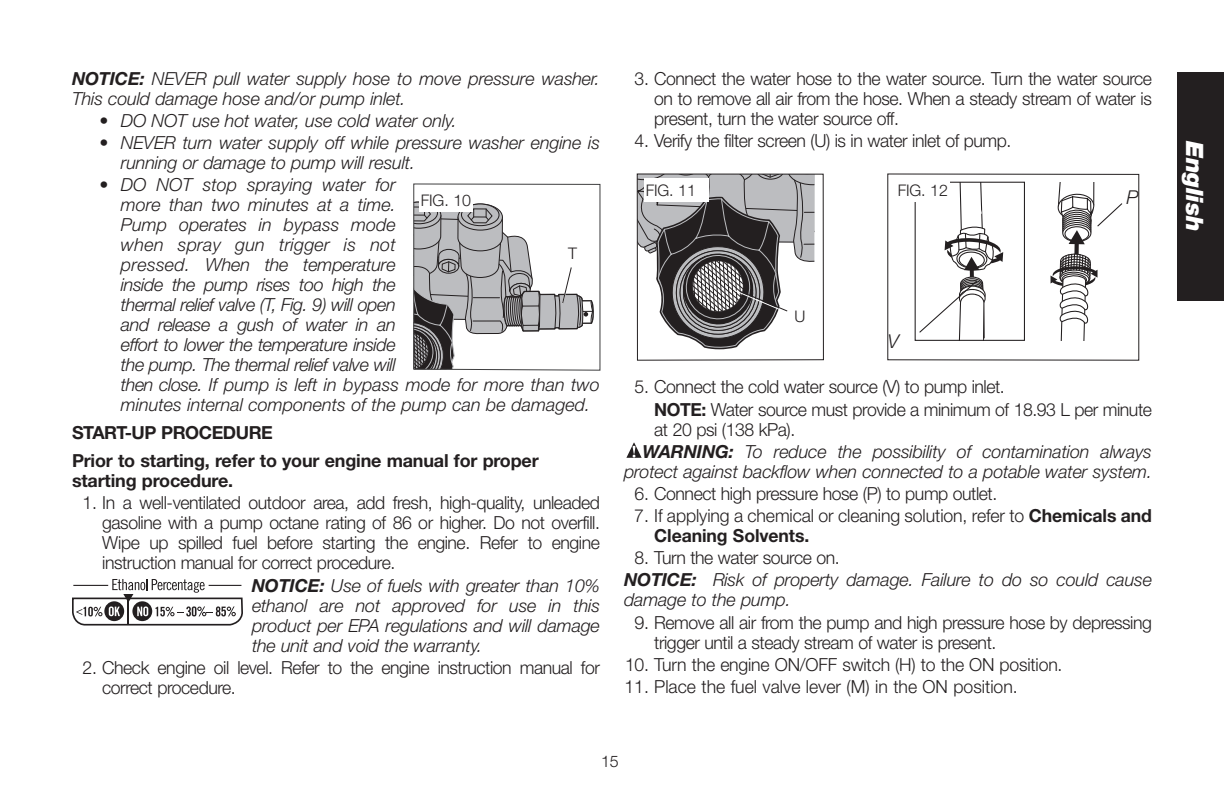
<style>
.page{position:relative;width:1224px;height:792px;background:#fff}
.page>*{position:absolute;margin:0;border:0;box-sizing:border-box;transform-origin:0 0}
.t1{font:italic 900 24px "Helvetica Neue LT Std";color:#fff}
.t2{font:italic 300 19.2px "Helvetica Neue LT Std";color:#231f20}
._04-BodyList{font:300 18px/20px "Helvetica Neue LT Std";letter-spacing:-.025em;color:#231f20}
._06a-Safety_list_ind{font:italic 300 18px/20px "Helvetica Neue LT Std";letter-spacing:-.01em;color:#231f20}
._10-Warning_Caution{font:italic 300 18px/20px "Helvetica Neue LT Std";letter-spacing:-.01em;color:#231f20}
._02-Subhead{font:700 18px/20px "Helvetica Neue LT Std";letter-spacing:-.01em;color:#231f20}
._04-BodyList-2{font:300 18px/20px "Helvetica Neue LT Std";letter-spacing:-.005em;color:#231f20}
._04-BodyList-3{font:300 18px "Helvetica Neue LT Std";color:#231f20}
.t3{font:300 16px "Helvetica Neue LT Std";letter-spacing:-.01em;color:#231f20}
.s1{font-weight:700}
</style>
<div class="page">
<div style="left:1177px;top:72px;width:47px;height:228px;background:#231f20"></div>
<svg style="left:413px;top:183px;width:188px;height:188px"></svg>
<div style="left:562px;top:241px;width:22px;height:24px;background:#fff"></div>
<div style="left:419px;top:188px;width:53px;height:24px;background:#fff"></div>
<svg style="left:72px;top:579px;width:171px;height:47px"></svg>
<hr style="left:73px;top:585px;width:35px;height:1px;background:#231f20">
<hr style="left:209px;top:585px;width:32px;height:1px;background:#231f20">
<div style="left:637px;top:173px;width:187px;height:188px;border:1px solid #231f20"></div>
<svg style="left:637px;top:174px;width:177px;height:175px"></svg>
<svg style="left:918px;top:182px;width:205px;height:178px"></svg>
<div style="left:644px;top:178px;width:65px;height:24px;background:#fff"></div>
<div style="left:896px;top:178px;width:53px;height:24px;background:#fff"></div>
<svg style="left:626px;top:443px;width:16px;height:15px"></svg>
<p class="_10-Warning_Caution" style="left:72px;top:68px;width:529px"><span class="s1">NOTICE:</span> NEVER pull water supply hose to move pressure washer.<br>This could damage hose and/or pump inlet.</p>
<p class="_06a-Safety_list_ind" style="left:99px;top:110px;width:359px">• DO NOT use hot water, use cold water only.</p>
<p class="_06a-Safety_list_ind" style="left:121px;top:133px;width:481px;text-indent:-22px">• NEVER turn water supply off while pressure washer engine is running or damage to pump will result.</p>
<p class="_06a-Safety_list_ind" style="left:99px;top:175px;width:298px">• DO NOT stop spraying water for</p>
<p class="_06a-Safety_list_ind" style="left:121px;top:195px;width:276px">more than two minutes at a time.</p>
<p class="t3" style="left:421px;top:190px;width:52px">FIG. 10</p>
<p class="_06a-Safety_list_ind" style="left:121px;top:215px;width:480px">Pump operates in bypass mode<br>when spray gun trigger is not<br>pressed. When the temperature<br>inside the pump rises too high the<br>thermal relief valve (T, Fig. 9) will open<br>and release a gush of water in an<br>effort to lower the temperature inside<br>the pump. The thermal relief valve will<br>then close. If pump is left in bypass mode for more than two minutes internal components of the pump can be damaged.</p>
<p class="_02-Subhead" style="left:72px;top:423px;width:202px">START-UP PROCEDURE</p>
<p class="_02-Subhead" style="left:72px;top:451px;width:468px">Prior to starting, refer to your engine manual for proper starting procedure.</p>
<p class="_04-BodyList" style="left:102px;top:493px;width:499px;text-align:justify;text-indent:-20px">1. In a well-ventilated outdoor area, add fresh, high-quality, unleaded gasoline with a pump octane rating of 86 or higher. Do not overfill.<br>Wipe up spilled fuel before starting the engine. Refer to engine instruction manual for correct procedure.</p>
<p class="_10-Warning_Caution" style="left:252px;top:575px;width:350px;text-align:justify"><span class="s1">NOTICE:</span> Use of fuels with greater than 10% ethanol are not approved for use in this product per EPA regulations and will damage the unit and void the warranty.</p>
<p class="_04-BodyList" style="left:102px;top:657px;width:499px;text-indent:-20px">2. Check engine oil level. Refer to the engine instruction manual for correct procedure.</p>
<p class="t3" style="left:568px;top:243px;width:10px">T</p>
<p class="_04-BodyList" style="left:654px;top:68px;width:499px;text-align:justify;text-indent:-20px">3. Connect the water hose to the water source. Turn the water source on to remove all air from the hose. When a steady stream of water is present, turn the water source off.</p>
<p class="_04-BodyList" style="left:635px;top:130px;width:378px">4. Verify the filter screen (U) is in water inlet of pump.</p>
<p class="t3" style="left:646px;top:180px;width:52px">FIG. 11</p>
<p class="t3" style="left:898px;top:180px;width:52px">FIG. 12</p>
<p class="t3" style="left:795px;top:307px;width:12px">U</p>
<p class="t2" style="left:888px;top:330px;width:13px">V</p>
<p class="t2" style="left:1127px;top:186px;width:14px">P</p>
<p class="_04-BodyList" style="left:635px;top:377px;width:372px">5. Connect the cold water source (V) to pump inlet.</p>
<p class="_04-BodyList" style="left:654px;top:399px;width:499px"><span class="s1">NOTE:</span> Water source must provide a minimum of 18.93 L per minute at 20 psi (138 kPa).</p>
<p class="_10-Warning_Caution" style="left:624px;top:441px;width:529px;text-align:right"><span class="s1">WARNING:</span> To reduce the possibility of contamination always protect against backflow when connected to a potable water system.</p>
<p class="_04-BodyList" style="left:635px;top:483px;width:364px">6. Connect high pressure hose (P) to pump outlet.</p>
<p class="_04-BodyList-2" style="left:654px;top:505px;width:499px;text-indent:-20px">7. If applying a chemical or cleaning solution, refer to <span class="s1">Chemicals and<br>Cleaning Solvents.</span></p>
<p class="_04-BodyList" style="left:635px;top:548px;width:207px">8. Turn the water source on.</p>
<p class="_10-Warning_Caution" style="left:624px;top:570px;width:530px"><span class="s1">NOTICE:</span> Risk of property damage. Failure to do so could cause damage to the pump.</p>
<p class="_04-BodyList" style="left:654px;top:612px;width:499px;text-indent:-20px">9. Remove all air from the pump and high pressure hose by depressing trigger until a steady stream of water is present.</p>
<p class="_04-BodyList" style="left:625px;top:654px;width:439px">10. Turn the engine ON/OFF switch (H) to the ON position.</p>
<p class="_04-BodyList-3" style="left:624px;top:676px;width:395px">11. Place the fuel valve lever (M) in the ON position.</p>
<p class="t3" style="left:601px;top:752px;width:19px">15</p>
<h1 class="t1" style="left:1210px;top:141px;width:92px;rotate:90deg">English</h1>
</div>
